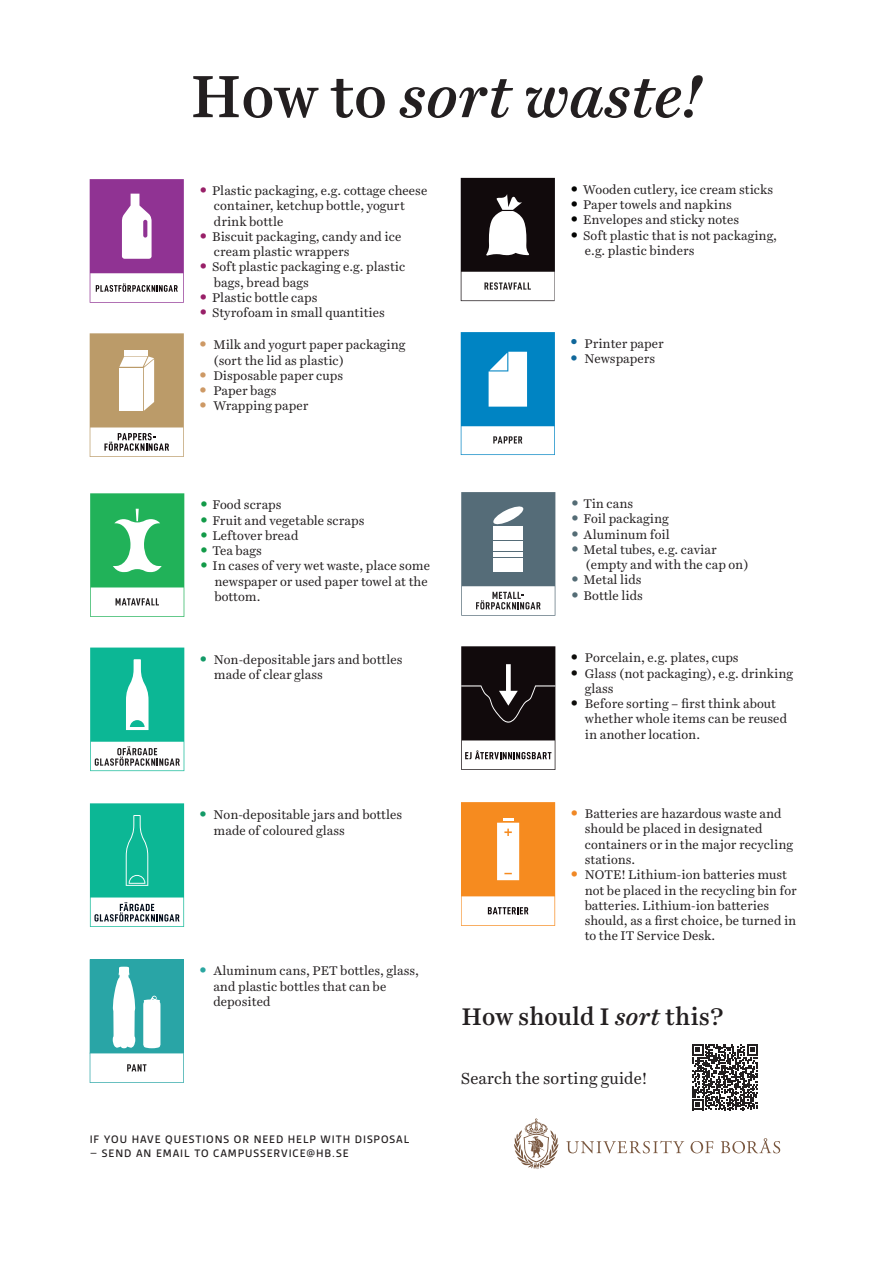
<style>
.page{position:relative;width:893px;height:1263px;background:#fff}
.page>*{position:absolute;margin:0;border:0;box-sizing:border-box;transform-origin:0 0}
.t1{font:italic 500 60.45px "Harrietv 2 Text";color:#231f20}
.t2{font:500 24.45px "Harrietv 2 Text";color:#231f20}
.t3{font:16.35px "Harrietv 2 Text";color:#231f20}
.t4{font:12.75px/15.3px "Harrietv 2 Text";color:#231f20}
.t5{font:500 11.7px "Gesta";letter-spacing:.08em;color:#231f20}
.s1{font-style:normal}
.s2{font-size:20.1px;color:#982068}
.s3{font-size:20.1px;color:#cd9965}
.s4{font-size:20.1px;color:#129a48}
.s5{font-size:20.1px;color:#139a67}
.s6{font-size:20.1px;color:#040503}
.s7{font-size:20.1px;color:#10679a}
.s8{font-size:20.1px;color:#546c75}
.s9{font-size:20.1px;color:#0e0d0b}
.s10{font-size:20.1px;color:#f08825}
.s11{font-size:20.1px;color:#2aa6a0}
.s12{font-style:italic}
</style>
<div class="page">
<svg style="left:90px;top:179px;width:94px;height:124px"></svg>
<svg style="left:90px;top:333px;width:94px;height:124px"></svg>
<svg style="left:461px;top:178px;width:94px;height:123px"></svg>
<svg style="left:461px;top:332px;width:94px;height:123px"></svg>
<svg style="left:90px;top:493px;width:94px;height:124px"></svg>
<svg style="left:90px;top:648px;width:94px;height:123px"></svg>
<svg style="left:461px;top:492px;width:94px;height:124px"></svg>
<hr style="left:493px;top:552px;width:30px;height:4px;background:#fff">
<div style="left:493px;top:558px;width:30px;height:14px;background:#fff"></div>
<hr style="left:493px;top:547px;width:30px;height:4px;background:#fff">
<div style="left:493px;top:526px;width:30px;height:14px;background:#fff"></div>
<hr style="left:493px;top:541px;width:30px;height:4px;background:#fff">
<svg style="left:461px;top:646px;width:94px;height:124px"></svg>
<svg style="left:90px;top:803px;width:94px;height:124px"></svg>
<svg style="left:461px;top:802px;width:94px;height:124px"></svg>
<svg style="left:90px;top:959px;width:94px;height:124px"></svg>
<svg style="left:692px;top:1044px;width:66px;height:66px"></svg>
<svg style="left:566px;top:1141px;width:118px;height:12px"></svg>
<svg style="left:690px;top:1141px;width:23px;height:12px"></svg>
<svg style="left:721px;top:1138px;width:59px;height:15px"></svg>
<svg style="left:514px;top:1118px;width:44px;height:51px"></svg>
<h1 class="t1" style="left:191px;top:71px;width:512px"><span class="s1">How to</span> sort waste!</h1>
<p class="t4" style="left:214px;top:184px;width:215px;text-indent:-15px"><span class="s2">•</span> Plastic packaging, e.g. cottage cheese container, ketchup bottle, yogurt drink bottle</p>
<p class="t4" style="left:214px;top:230px;width:189px;text-indent:-15px"><span class="s2">•</span> Biscuit packaging, candy and ice cream plastic wrappers</p>
<p class="t4" style="left:214px;top:260px;width:193px;text-indent:-15px"><span class="s2">•</span> Soft plastic packaging e.g. plastic bags, bread bags</p>
<p class="t4" style="left:199px;top:291px;width:120px"><span class="s2">•</span> Plastic bottle caps</p>
<p class="t4" style="left:199px;top:306px;width:187px"><span class="s2">•</span> Styrofoam in small quantities</p>
<p class="t4" style="left:213px;top:338px;width:194px;text-indent:-15px"><span class="s3">•</span> Milk and yogurt paper packaging (sort the lid as plastic)</p>
<p class="t4" style="left:198px;top:369px;width:146px"><span class="s3">•</span> Disposable paper cups</p>
<p class="t4" style="left:198px;top:384px;width:80px"><span class="s3">•</span> Paper bags</p>
<p class="t4" style="left:198px;top:399px;width:112px"><span class="s3">•</span> Wrapping paper</p>
<p class="t4" style="left:199px;top:498px;width:84px"><span class="s4">•</span> Food scraps</p>
<p class="t4" style="left:199px;top:514px;width:167px"><span class="s4">•</span> Fruit and vegetable scraps</p>
<p class="t4" style="left:199px;top:529px;width:101px"><span class="s4">•</span> Leftover bread</p>
<p class="t4" style="left:199px;top:544px;width:64px"><span class="s4">•</span> Tea bags</p>
<p class="t4" style="left:214px;top:559px;width:217px;text-indent:-15px"><span class="s4">•</span> In cases of very wet waste, place some newspaper or used paper towel at the bottom.</p>
<p class="t4" style="left:214px;top:653px;width:190px;text-indent:-15px"><span class="s5">•</span> Non-depositable jars and bottles made of clear glass</p>
<p class="t4" style="left:570px;top:183px;width:205px"><span class="s6">•</span> Wooden cutlery, ice cream sticks</p>
<p class="t4" style="left:570px;top:198px;width:163px"><span class="s6">•</span> Paper towels and napkins</p>
<p class="t4" style="left:570px;top:213px;width:171px"><span class="s6">•</span> Envelopes and sticky notes</p>
<p class="t4" style="left:585px;top:229px;width:194px;text-indent:-15px"><span class="s6">•</span> Soft plastic that is not packaging, e.g. plastic binders</p>
<p class="t4" style="left:569px;top:337px;width:96px"><span class="s7">•</span> Printer paper</p>
<p class="t4" style="left:569px;top:352px;width:87px"><span class="s7">•</span> Newspapers</p>
<p class="t4" style="left:570px;top:497px;width:64px"><span class="s8">•</span> Tin cans</p>
<p class="t4" style="left:570px;top:512px;width:100px"><span class="s8">•</span> Foil packaging</p>
<p class="t4" style="left:570px;top:528px;width:101px"><span class="s8">•</span> Aluminum foil</p>
<p class="t4" style="left:585px;top:543px;width:165px;text-indent:-15px"><span class="s8">•</span> Metal tubes, e.g. caviar (empty and with the cap on)</p>
<p class="t4" style="left:570px;top:573px;width:73px"><span class="s8">•</span> Metal lids</p>
<p class="t4" style="left:570px;top:589px;width:74px"><span class="s8">•</span> Bottle lids</p>
<p class="t4" style="left:570px;top:651px;width:170px"><span class="s9">•</span> Porcelain, e.g. plates, cups</p>
<p class="t4" style="left:585px;top:667px;width:210px;text-indent:-15px"><span class="s9">•</span> Glass (not packaging), e.g. drinking glass</p>
<p class="t4" style="left:585px;top:697px;width:204px;text-indent:-15px"><span class="s9">•</span> Before sorting – first think about whether whole items can be reused in another location.</p>
<p class="t4" style="left:214px;top:808px;width:190px;text-indent:-15px"><span class="s5">•</span> Non-depositable jars and bottles made of coloured glass</p>
<p class="t4" style="left:585px;top:807px;width:210px;text-indent:-15px"><span class="s10">•</span> Batteries are hazardous waste and should be placed in designated containers or in the major recycling stations.</p>
<p class="t4" style="left:585px;top:868px;width:214px;text-indent:-15px"><span class="s10">•</span> NOTE! Lithium-ion batteries must not be placed in the recycling bin for batteries. Lithium-ion batteries should, as a first choice, be turned in to the IT Service Desk.</p>
<p class="t4" style="left:213px;top:964px;width:207px;text-indent:-15px"><span class="s11">•</span> Aluminum cans, PET bottles, glass, and plastic bottles that can be deposited</p>
<h2 class="t2" style="left:462px;top:1002px;width:264px">How should I <span class="s12">sort</span> this?</h2>
<p class="t5" style="left:90px;top:1132px;width:321px">IF YOU HAVE QUESTIONS OR NEED HELP WITH DISPOSAL</p>
<p class="t5" style="left:90px;top:1146px;width:260px">– SEND AN EMAIL TO CAMPUSSERVICE@HB.SE</p>
<p class="t3" style="left:461px;top:1072px;width:188px">Search the sorting guide!</p>
</div>
